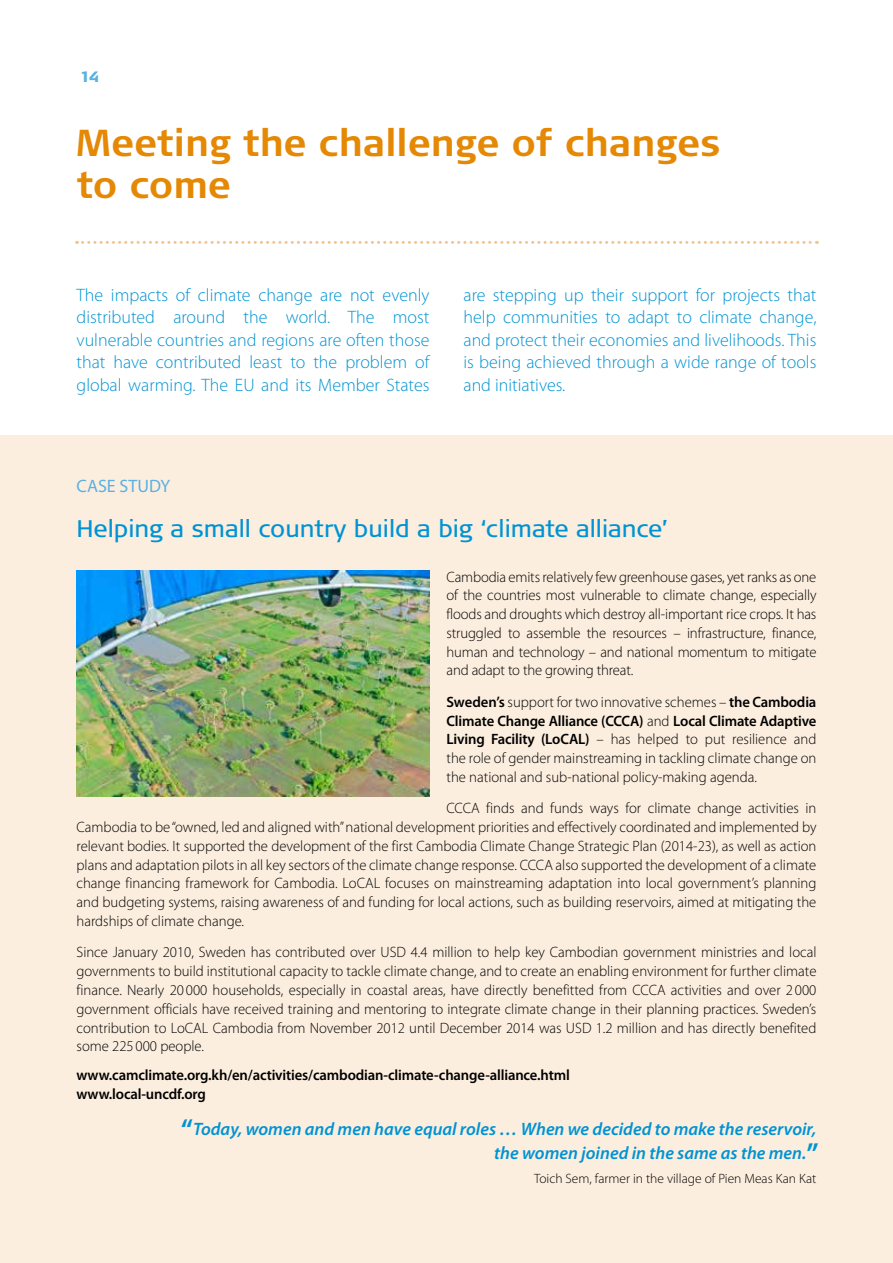
<style>
.page{position:relative;width:893px;height:1263px;background:#fff}
.page>*{position:absolute;margin:0;border:0;box-sizing:border-box;transform-origin:0 0}
.t1{font:700 37.5px/42px "Signa Pro";color:#e58804}
.t2{font:24px "Signa Pro";color:#0093d3}
.t3{font:300 18px/22.5px "Myriad Pro";color:#0093d3;text-align:justify}
.t4{font:italic 600 18px/24px "Myriad Pro";color:#0093d3;text-align:right}
.t5{font:18px "Myriad Pro";color:#5ab1e2}
.t6{font:300 15px/18.8px "Myriad Pro";color:#000;text-align:justify}
.t7{font:600 15px/18.8px "Myriad Pro";letter-spacing:-.01em;color:#000}
.t8{font:900 15px "Signa Pro";color:#5ab1e2}
.t9{font:300 13.5px "Myriad Pro";color:#000}
.s1{font-weight:600}
.s2{font-style:normal;font-size:30px}
</style>
<div class="page">
<div style="left:0;top:436px;width:893px;height:827px;background:#fceede"></div>
<img style="left:77px;top:571px;width:352px;height:225px">
<svg style="left:77px;top:241px;width:740px;height:3px"></svg>
<p class="t8" style="left:81px;top:67px;width:19px">14</p>
<h1 class="t1" style="left:77px;top:122px;width:645px">Meeting the challenge of changes to come</h1>
<p class="t3" style="left:77px;top:284px;width:354px">The impacts of climate change are not evenly distributed around the world. The most vulnerable countries and regions are often those that have contributed least to the problem of global warming. The EU and its Member States</p>
<p class="t3" style="left:463px;top:284px;width:354px">are stepping up their support for projects that help communities to adapt to climate change, and protect their economies and livelihoods. This is being achieved through a wide range of tools and initiatives.</p>
<p class="t5" style="left:77px;top:475px;width:95px">CASE STUDY</p>
<h2 class="t2" style="left:77px;top:515px;width:593px">Helping a small country build a big ‘climate alliance’</h2>
<p class="t6" style="left:446px;top:567px;width:371px">Cambodia emits relatively few greenhouse gases, yet ranks as one of the countries most vulnerable to climate change, especially floods and droughts which destroy all-important rice crops. It has struggled to assemble the resources – infrastructure, finance, human and technology – and national momentum to mitigate and adapt to the growing threat.</p>
<p class="t6" style="left:446px;top:692px;width:371px"><span class="s1">Sweden’s</span> support for two innovative schemes – <span class="s1">the Cambodia Climate Change Alliance (CCCA)</span> and <span class="s1">Local Climate Adaptive Living Facility (LoCAL)</span> – has helped to put resilience and the role of gender mainstreaming in tackling climate change on the national and sub-national policy-making agenda.</p>
<p class="t6" style="left:77px;top:799px;width:741px;text-indent:370px">CCCA finds and funds ways for climate change activities in Cambodia to be “owned, led and aligned with” national development priorities and effectively coordinated and implemented by relevant bodies. It supported the development of the first Cambodia Climate Change Strategic Plan (2014-23), as well as action plans and adaptation pilots in all key sectors of the climate change response. CCCA also supported the development of a climate change financing framework for Cambodia. LoCAL focuses on mainstreaming adaptation into local government’s planning and budgeting systems, raising awareness of and funding for local actions, such as building reservoirs, aimed at mitigating the hardships of climate change.</p>
<p class="t6" style="left:77px;top:943px;width:741px">Since January 2010, Sweden has contributed over USD 4.4 million to help key Cambodian government ministries and local governments to build institutional capacity to tackle climate change, and to create an enabling environment for further climate finance. Nearly 20 000 households, especially in coastal areas, have directly benefitted from CCCA activities and over 2000 government officials have received training and mentoring to integrate climate change in their planning practices. Sweden’s contribution to LoCAL Cambodia from November 2012 until December 2014 was USD 1.2 million and has directly benefited some 225 000 people.</p>
<p class="t7" style="left:77px;top:1065px;width:495px">www.camclimate.org.kh/en/activities/cambodian-climate-change-alliance.html www.local-uncdf.org</p>
<p class="t4" style="left:181px;top:1117px;width:639px"><span class="s2">“</span>Today, women and men have equal roles … When we decided to make the reservoir, the women joined in the same as the men.<span class="s2">”</span></p>
<p class="t9" style="left:534px;top:1171px;width:284px">Toich Sem, farmer in the village of Pien Meas Kan Kat</p>
</div>
